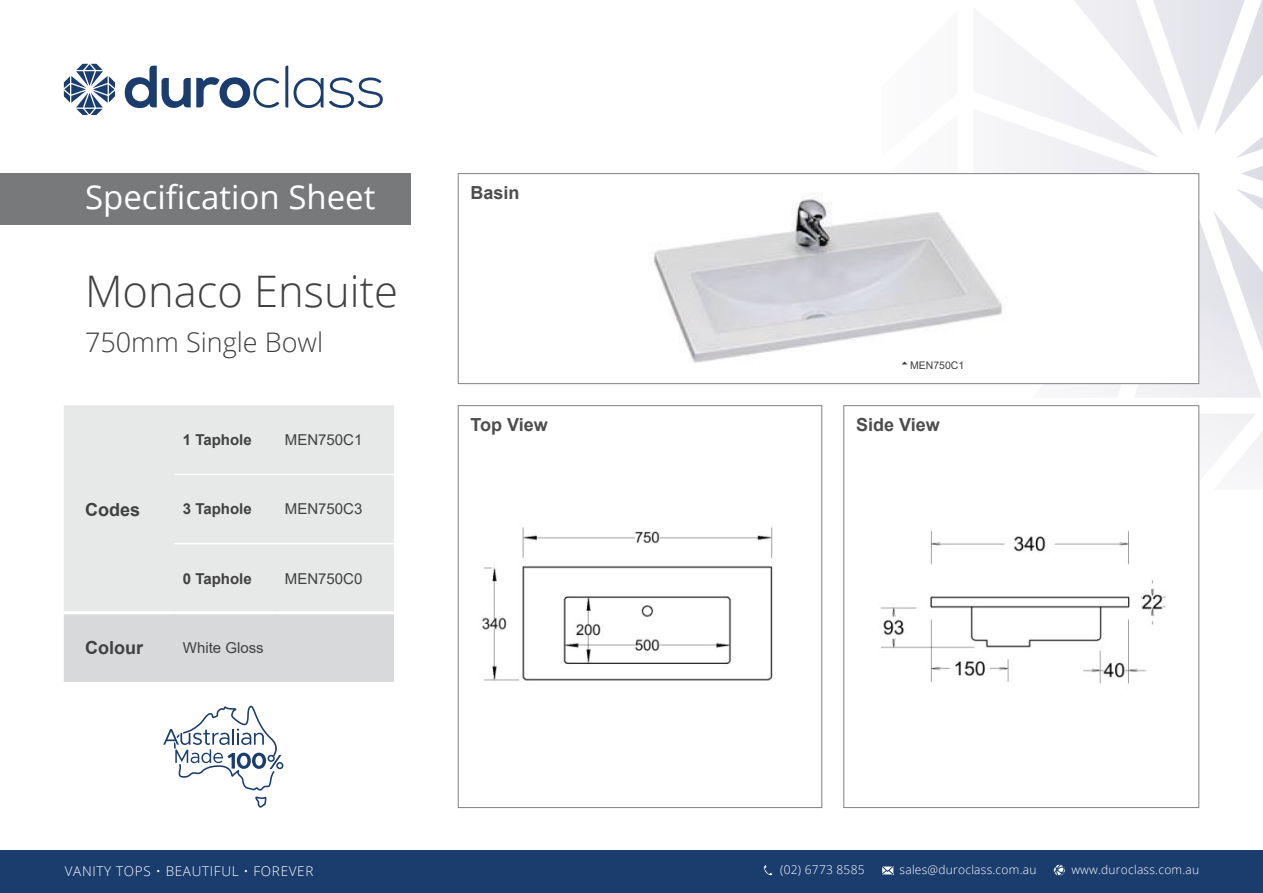
<style>
.page{position:relative;width:1263px;height:893px;background:#fff}
.page>*{position:absolute;margin:0;border:0;box-sizing:border-box;transform-origin:0 0}
.t1{font:300 43.5px "Open Sans";color:#414142}
.t2{font:33px "Open Sans";color:#fff}
.t3{font:300 27px "Open Sans";color:#414142}
.t4{font:700 18px "Arial";color:#4d4d4f}
.t5{font:700 18px "Arial";color:#414142}
.t6{font:15px "Arial";color:#414142}
.t7{font:700 15px "Arial";color:#414142}
.t8{font:300 13.5px "Open Sans";letter-spacing:.05em;color:#fff}
.t9{font:300 12px "Open Sans";letter-spacing:.02em;color:#fff}
.t10{font:10.5px "Arial";color:#414142}
</style>
<div class="page">
<svg style="left:770px;top:265px;width:493px;height:513px"></svg>
<svg style="left:64px;top:64px;width:51px;height:51px"></svg>
<svg style="left:125px;top:66px;width:154px;height:42px"></svg>
<svg style="left:285px;top:66px;width:98px;height:42px"></svg>
<div style="left:0;top:850px;width:1263px;height:43px;background:#1a3d6e"></div>
<svg style="left:763px;top:864px;width:10px;height:12px"></svg>
<svg style="left:882px;top:866px;width:11px;height:8px"></svg>
<svg style="left:1053px;top:864px;width:12px;height:12px"></svg>
<div style="left:0;top:173px;width:411px;height:51px;background:#77797b"></div>
<div style="left:458px;top:173px;width:741px;height:211px;background:#fff;border:1px solid #808285"></div>
<div style="left:458px;top:405px;width:364px;height:403px;background:#fff;border:1px solid #808285"></div>
<div style="left:843px;top:405px;width:356px;height:403px;background:#fff;border:1px solid #808285"></div>
<img style="left:482px;top:527px;width:291px;height:154px">
<img style="left:880px;top:530px;width:286px;height:155px">
<img style="left:654px;top:197px;width:348px;height:168px">
<div style="left:940px;top:351px;width:125px;height:30px;background:#fff"></div>
<svg style="left:163px;top:705px;width:120px;height:103px"></svg>
<div style="left:64px;top:405px;width:330px;height:206px;background:#e7e8e8"></div>
<div style="left:64px;top:614px;width:330px;height:68px;background:#d8d9db"></div>
<hr style="left:174px;top:474px;width:102px;height:1px;background:#fff">
<hr style="left:276px;top:474px;width:118px;height:1px;background:#fff">
<hr style="left:174px;top:543px;width:102px;height:1px;background:#fff">
<hr style="left:276px;top:543px;width:118px;height:1px;background:#fff">
<svg style="left:901px;top:361px;width:6px;height:3px"></svg>
<h2 class="t2" style="left:85px;top:174px;width:292px">Specification Sheet</h2>
<p class="t4" style="left:471px;top:180px;width:51px">Basin</p>
<p class="t1" style="left:85px;top:261px;width:315px">Monaco Ensuite</p>
<p class="t3" style="left:85px;top:324px;width:240px">750mm Single Bowl</p>
<p class="t5" style="left:85px;top:497px;width:57px">Codes</p>
<p class="t7" style="left:183px;top:429px;width:70px">1 Taphole</p>
<p class="t6" style="left:285px;top:430px;width:79px">MEN750C1</p>
<p class="t7" style="left:183px;top:499px;width:70px">3 Taphole</p>
<p class="t6" style="left:285px;top:499px;width:79px">MEN750C3</p>
<p class="t7" style="left:183px;top:568px;width:70px">0 Taphole</p>
<p class="t6" style="left:285px;top:568px;width:79px">MEN750C0</p>
<p class="t5" style="left:85px;top:635px;width:59px">Colour</p>
<p class="t6" style="left:183px;top:637px;width:82px">White Gloss</p>
<p class="t10" style="left:910px;top:358px;width:56px">MEN750C1</p>
<p class="t4" style="left:471px;top:412px;width:79px">Top View</p>
<p class="t4" style="left:856px;top:412px;width:85px">Side View</p>
<p class="t8" style="left:65px;top:862px;width:250px">VANITY TOPS • BEAUTIFUL • FOREVER</p>
<p class="t9" style="left:780px;top:862px;width:86px">(02) 6773 8585</p>
<p class="t9" style="left:899px;top:862px;width:138px">sales@duroclass.com.au</p>
<p class="t9" style="left:1071px;top:862px;width:129px">www.duroclass.com.au</p>
</div>
